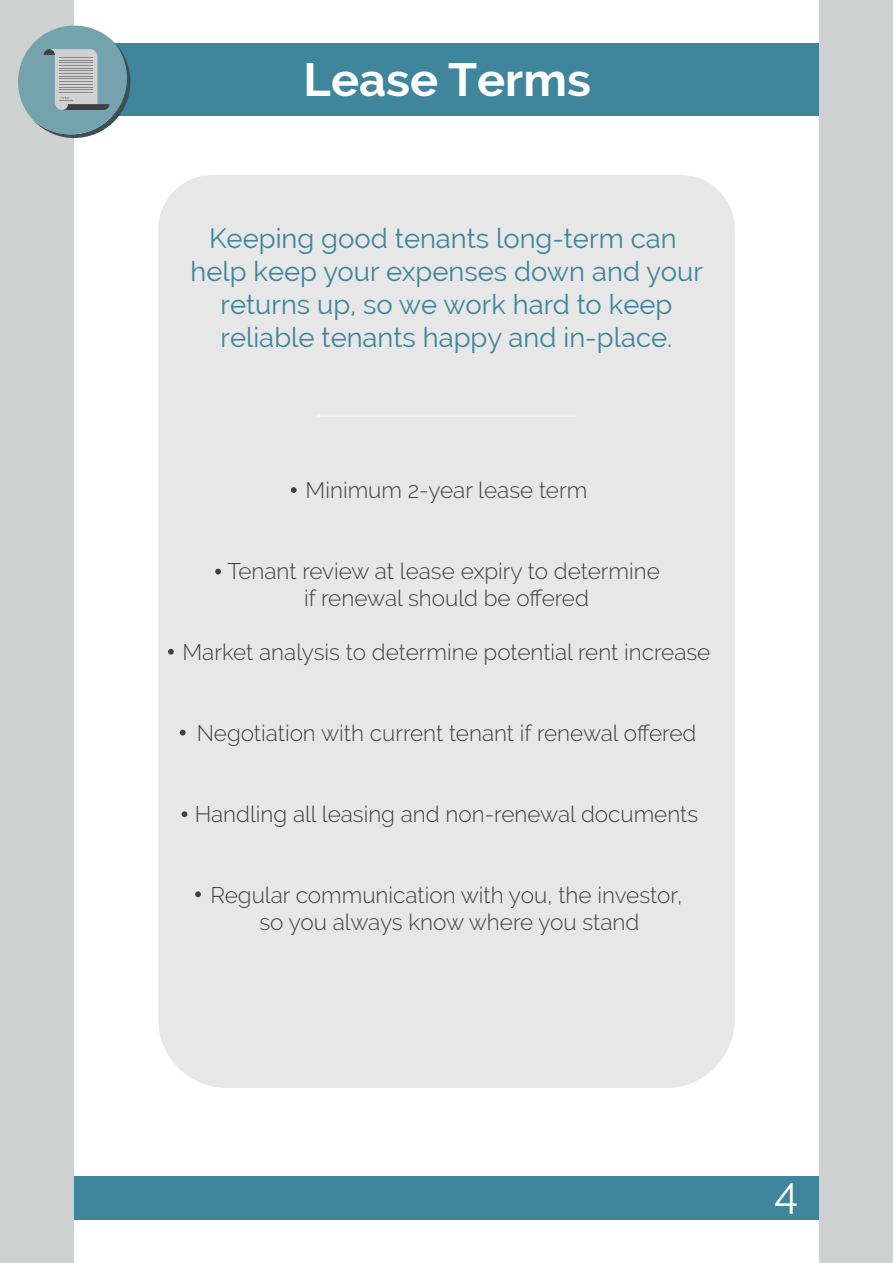
<style>
.page{position:relative;width:893px;height:1263px;background:#cfd0d0}
.page>*{position:absolute;margin:0;border:0;box-sizing:border-box;transform-origin:0 0}
.t1{font:700 46.95px "Raleway";color:#fff}
.t2{font:43.35px "Raleway";color:#fff}
.t3{font:27.45px/32.8px "Raleway";color:#3f859c;text-align:center}
.t4{font:300 22.5px/27px "Raleway";color:#404042;text-align:center}
</style>
<div class="page">
<div style="left:74px;top:0;width:745px;height:1263px;background:#fff"></div>
<div style="left:96px;top:43px;width:723px;height:73px;background:#3f859c"></div>
<svg style="left:18px;top:25px;width:113px;height:113px"></svg>
<div style="left:158px;top:175px;width:577px;height:913px;background:#e6e7e6"></div>
<svg style="left:291px;top:487px;width:6px;height:6px"></svg>
<svg style="left:215px;top:569px;width:6px;height:5px"></svg>
<svg style="left:168px;top:649px;width:6px;height:6px"></svg>
<svg style="left:180px;top:730px;width:6px;height:5px"></svg>
<svg style="left:182px;top:811px;width:5px;height:6px"></svg>
<svg style="left:195px;top:891px;width:6px;height:6px"></svg>
<hr style="left:317px;top:414px;width:259px;height:3px;background:#fff">
<div style="left:74px;top:1176px;width:745px;height:44px;background:#3f859c"></div>
<h1 class="t1" style="left:303px;top:52px;width:289px">Lease Terms</h1>
<p class="t3" style="left:191px;top:222px;width:514px">Keeping good tenants long-term can help keep your expenses down and your returns up, so we work hard to keep reliable tenants happy and in-place.</p>
<p class="t4" style="left:306px;top:476px;width:283px">Minimum 2-year lease term</p>
<p class="t4" style="left:227px;top:557px;width:434px">Tenant review at lease expiry to determine if renewal should be offered</p>
<p class="t4" style="left:183px;top:638px;width:529px">Market analysis to determine potential rent increase</p>
<p class="t4" style="left:197px;top:719px;width:501px">Negotiation with current tenant if renewal offered</p>
<p class="t4" style="left:195px;top:800px;width:505px">Handling all leasing and non-renewal documents</p>
<p class="t4" style="left:211px;top:881px;width:473px">Regular communication with you, the investor, so you always know where you stand</p>
<h2 class="t2" style="left:774px;top:1167px;width:25px">4</h2>
</div>
